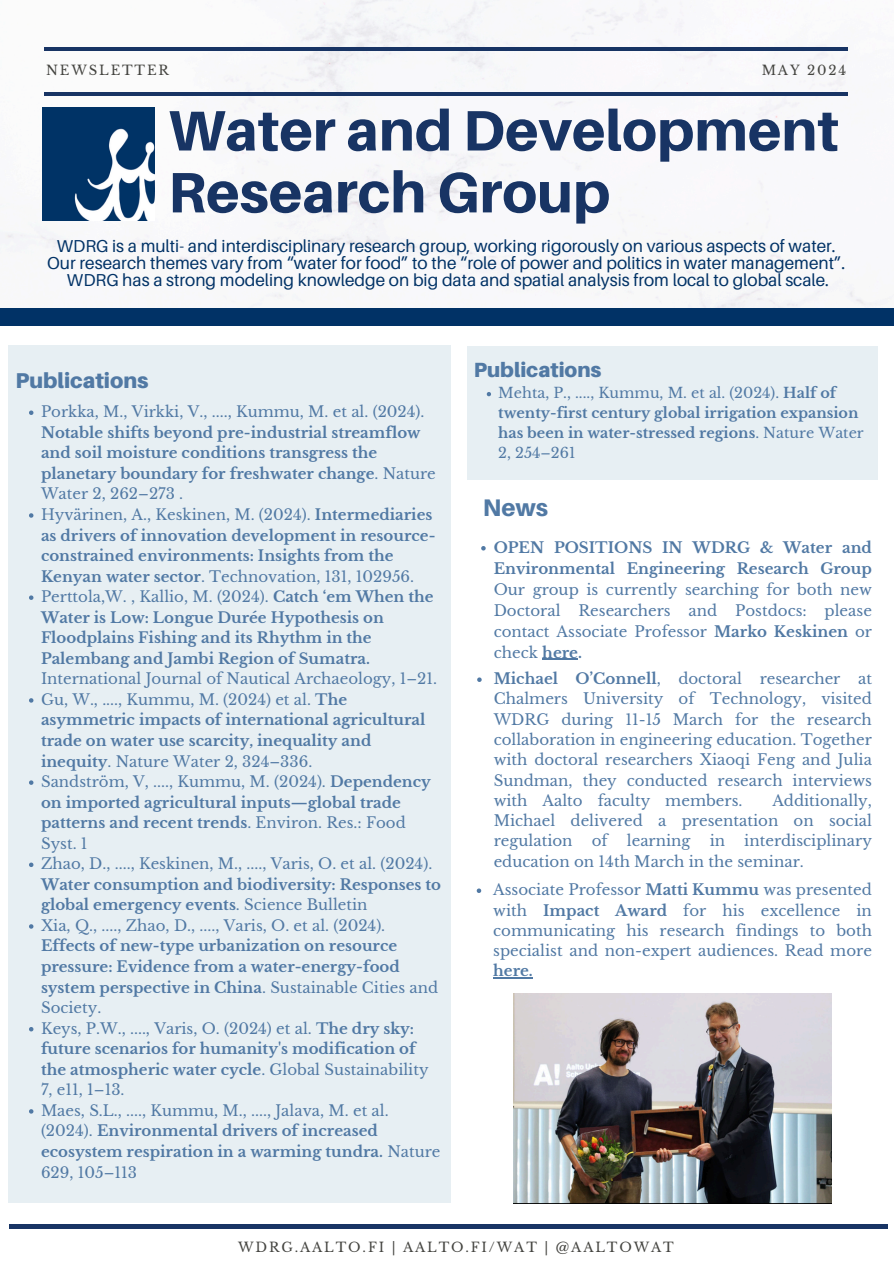
<style>
.page{position:relative;width:894px;height:1264px;background:#fff}
.page>*{position:absolute;margin:0;border:0;box-sizing:border-box;transform-origin:0 0}
.t1{font:800 57px/61.8px "Aileron";color:#183464}
.t2{font:800 24px "Aileron";color:#5179a4}
.t3{font:900 21.45px "Aileron";color:#5179a4}
.t4{font:900 20.55px "Aileron";color:#5179a4}
.t5{font:17.25px/16.8px "Aileron";color:#013266;text-align:center}
.t6{font:700 15px/20.5px "Libre Baskerville";color:#5179a4}
.t7{font:15px/20.2px "Libre Baskerville";color:#5179a4;text-align:justify}
.t8{font:700 14.4px/19.6px "Libre Baskerville";color:#5179a4}
.t9{font:13.2px "Libre Baskerville";letter-spacing:.14em;color:#444440}
.s1{font-weight:400}
.s2{font-weight:700}
</style>
<div class="page">
<img style="left:0;top:0;width:893px;height:309px">
<hr style="left:45px;top:92px;width:802px;height:4px;background:#183464">
<hr style="left:45px;top:48px;width:802px;height:3px;background:#183464">
<div style="left:0;top:309px;width:893px;height:17px;background:#013266"></div>
<img style="left:42px;top:108px;width:113px;height:112px">
<hr style="left:9px;top:1224px;width:877px;height:3px;background:#183464">
<div style="left:8px;top:345px;width:443px;height:857px;background:#e7eff3"></div>
<svg style="left:29px;top:410px;width:4px;height:5px"></svg>
<svg style="left:29px;top:513px;width:4px;height:4px"></svg>
<svg style="left:29px;top:595px;width:4px;height:5px"></svg>
<svg style="left:29px;top:698px;width:4px;height:4px"></svg>
<svg style="left:29px;top:780px;width:4px;height:4px"></svg>
<svg style="left:29px;top:862px;width:4px;height:5px"></svg>
<svg style="left:29px;top:924px;width:4px;height:4px"></svg>
<svg style="left:29px;top:1027px;width:4px;height:4px"></svg>
<svg style="left:29px;top:1109px;width:4px;height:4px"></svg>
<img style="left:513px;top:993px;width:317px;height:210px">
<svg style="left:481px;top:546px;width:4px;height:4px"></svg>
<hr style="left:542px;top:658px;width:36px;height:2px;background:#5179a4">
<svg style="left:476px;top:888px;width:5px;height:5px"></svg>
<hr style="left:493px;top:977px;width:39px;height:1px;background:#5179a4">
<svg style="left:477px;top:677px;width:4px;height:5px"></svg>
<div style="left:466px;top:346px;width:411px;height:134px;background:#e7eff3"></div>
<svg style="left:486px;top:392px;width:5px;height:4px"></svg>
<p class="t9" style="left:46px;top:62px;width:124px">NEWSLETTER</p>
<p class="t9" style="left:761px;top:62px;width:86px">MAY 2024</p>
<p class="t1" style="left:168px;top:98px;width:672px">Water and Development<br>Research Group</p>
<p class="t5" style="left:47px;top:238px;width:799px">WDRG is a multi- and interdisciplinary research group, working rigorously on various aspects of water.<br>Our research themes vary from “water for food” to the “role of power and politics in water management”.</p>
<p class="t5" style="left:67px;top:271px;width:763px">WDRG has a strong modeling knowledge on big data and spatial analysis from local to global scale.</p>
<p class="t3" style="left:16px;top:367px;width:134px">Publications</p>
<p class="t6" style="left:41px;top:401px;width:396px"><span class="s1">Porkka, M., Virkki, V., ...., Kummu, M. et al. (2024).<br></span>Notable shifts beyond pre-industrial streamflow and soil moisture conditions transgress the planetary boundary for freshwater change<span class="s1">. Nature Water 2, 262–273 .</span></p>
<p class="t6" style="left:41px;top:504px;width:396px"><span class="s1">Hyvärinen, A., Keskinen, M. (2024).</span> Intermediaries as drivers of innovation development in resource&shy;constrained environments: Insights from the Kenyan water sector<span class="s1">. Technovation, 131, 102956.</span></p>
<p class="t6" style="left:41px;top:586px;width:397px"><span class="s1">Perttola,W. , Kallio, M. (2024).</span> Catch ‘em When the Water is Low: Longue Durée Hypothesis on Floodplains Fishing and its Rhythm in the Palembang and Jambi Region of Sumatra.<br><span class="s1">International Journal of Nautical Archaeology, 1–21.</span></p>
<h1 class="t6" style="left:41px;top:689px;width:386px"><span class="s1">Gu, W., ...., Kummu, M. (2024) et al.</span> The asymmetric impacts of international agricultural trade on water use scarcity, inequality and inequity<span class="s1">. Nature Water 2, 324–336.</span></h1>
<h4 class="t6" style="left:41px;top:771px;width:391px"><span class="s1">Sandström, V, ...., Kummu, M. (2024).</span> Dependency on imported agricultural inputs—global trade patterns and recent trends<span class="s1">. Environ. Res.: Food Syst. 1</span></h4>
<p class="t7" style="left:41px;top:853px;width:401px;text-align:left">Zhao, D., ...., Keskinen, M., ...., Varis, O. et al. (2024).<br><span class="s2">Water consumption and biodiversity: Responses to global emergency events</span>. Science Bulletin</p>
<h3 class="t6" style="left:41px;top:915px;width:398px"><span class="s1">Xia, Q., ...., Zhao, D., ...., Varis, O. et al. (2024).<br></span>Effects of new-type urbanization on resource pressure: Evidence from a water-energy-food system perspective in China<span class="s1">. Sustainable Cities and Society.</span></h3>
<p class="t6" style="left:41px;top:1018px;width:389px"><span class="s1">Keys, P.W., ...., Varis, O. (2024) et al.</span> The dry sky: future scenarios for humanity's modification of the atmospheric water cycle<span class="s1">. Global Sustainability 7, e11, 1–13.</span></p>
<p class="t6" style="left:41px;top:1100px;width:401px"><span class="s1">Maes, S.L., ...., Kummu, M., ...., Jalava, M. et al. (2024).</span> Environmental drivers of increased ecosystem respiration in a warming tundra. <span class="s1">Nature 629, 105–113</span></p>
<p class="t4" style="left:474px;top:357px;width:129px">Publications</p>
<p class="t8" style="left:498px;top:383px;width:367px"><span class="s1">Mehta, P., ...., Kummu, M. et al. (2024).</span> Half of twenty-first century global irrigation expansion has been in water-stressed regions<span class="s1">. Nature Water 2, 254–261</span></p>
<p class="t2" style="left:482px;top:493px;width:67px">News</p>
<p class="t7" style="left:493px;top:537px;width:379px;line-height:21px"><span class="s2">OPEN POSITIONS IN WDRG &amp; Water and Environmental Engineering Research Group </span>Our group is currently searching for both new Doctoral Researchers and Postdocs: please contact Associate Professor <span class="s2">Marko Keskinen</span> or check <span class="s2">here.</span></p>
<p class="t7" style="left:493px;top:669px;width:380px"><span class="s2">Michael O’Connell</span>, doctoral researcher at Chalmers University of Technology, visited WDRG during 11-15 March for the research collaboration in engineering education. Together with doctoral researchers Xiaoqi Feng and Julia Sundman, they conducted research interviews with Aalto faculty members.</p>
<p class="t7" style="left:493px;top:790px;width:379px;text-indent:278px">Additionally, Michael delivered a presentation on social regulation</p>
<p class="t7" style="left:493px;top:831px;width:379px;text-indent:250px">interdisciplinary education on 14th March in the seminar.</p>
<p class="t7" style="left:591px;top:831px;width:17px">of</p>
<p class="t7" style="left:626px;top:831px;width:65px">learning</p>
<p class="t7" style="left:709px;top:831px;width:17px">in</p>
<h2 class="t7" style="left:493px;top:879px;width:380px">Associate Professor <span class="s2">Matti Kummu</span> was presented with <span class="s2">Impact Award</span> for his excellence in communicating his research findings to both specialist and non-expert audiences. Read more <span class="s2">here.</span></h2>
<p class="t9" style="left:238px;top:1239px;width:437px">WDRG.AALTO.FI | AALTO.FI/WAT | @AALTOWAT</p>
</div>
